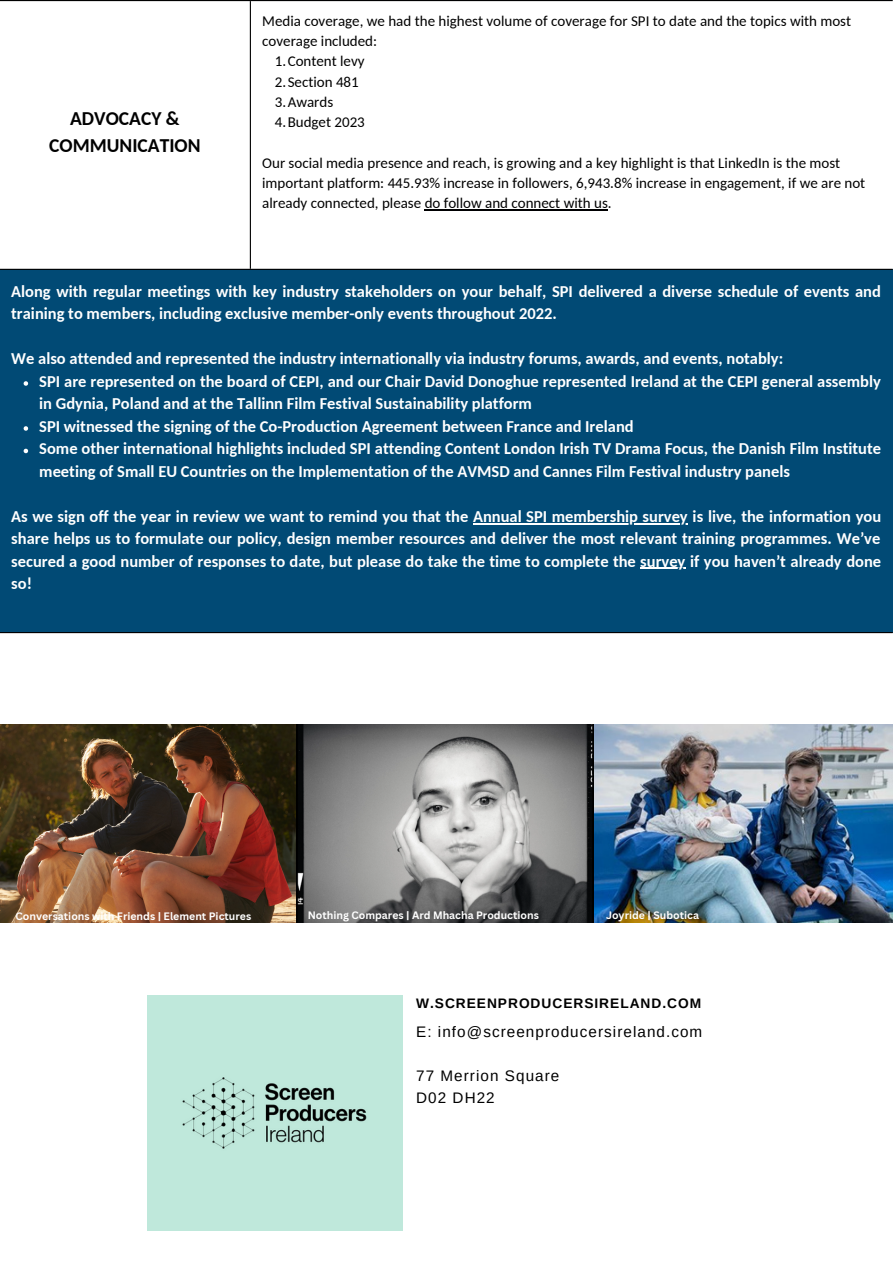
<style>
.page{position:relative;width:893px;height:1264px;background:#fff}
.page>*{position:absolute;margin:0;border:0;box-sizing:border-box;transform-origin:0 0}
.t1{font:700 19.5px/27px "Carlito";color:#000;text-align:center}
.t2{font:700 16.5px/22.5px "Carlito";color:#fff}
.t3{font:15.3px/21.9px "Arimo";letter-spacing:.07em;color:#000}
.t4{font:15px/20.2px "Carlito";color:#000001}
.t5{font:700 13.8px "Arimo";letter-spacing:.07em;color:#000}
.t6{font:700 10.5px "Canva Sans";color:#fff}
</style>
<div class="page">
<div style="left:0;top:269px;width:892px;height:364px;background:#014a75"></div>
<hr style="left:424px;top:209px;width:184px;height:1px;background:#000001">
<svg style="left:24px;top:381px;width:4px;height:5px"></svg>
<svg style="left:24px;top:426px;width:4px;height:5px"></svg>
<svg style="left:24px;top:448px;width:4px;height:5px"></svg>
<hr style="left:473px;top:523px;width:214px;height:1px;background:#fff">
<hr style="left:640px;top:568px;width:45px;height:1px;background:#fff">
<hr style="left:250px;top:1px;width:1px;height:268px;background:#000">
<hr style="left:0;top:0;width:251px;height:1px;background:#000">
<hr style="left:0;top:269px;width:251px;height:1px;background:#000">
<hr style="left:251px;top:0;width:641px;height:1px;background:#000001">
<hr style="left:251px;top:269px;width:641px;height:1px;background:#000001">
<hr style="left:0;top:632px;width:892px;height:1px;background:#000001">
<div style="left:148px;top:995px;width:254px;height:235px;background:#bfe8db"></div>
<img style="left:0;top:724px;width:892px;height:198px">
<p class="t1" style="left:49px;top:106px;width:153px">ADVOCACY &amp;<br>COMMUNICATION</p>
<p class="t4" style="left:262px;top:12px;width:590px">Media coverage, we had the highest volume of coverage for SPI to date and the topics with most coverage included:</p>
<p class="t4" style="left:275px;top:52px;width:92px">1.Content levy<br>2.Section 481<br>3.Awards<br>4.Budget 2023</p>
<p class="t4" style="left:262px;top:154px;width:604px">Our social media presence and reach, is growing and a key highlight is that LinkedIn is the most important platform: 445.93% increase in followers, 6,943.8% increase in engagement, if we are not already connected, please do follow and connect with us.</p>
<p class="t2" style="left:11px;top:281px;width:871px">Along with regular meetings with key industry stakeholders on your behalf, SPI delivered a diverse schedule of events and training to members, including exclusive member-only events throughout 2022.</p>
<p class="t2" style="left:11px;top:349px;width:773px">We also attended and represented the industry internationally via industry forums, awards, and events, notably:</p>
<p class="t2" style="left:39px;top:371px;width:843px">SPI are represented on the board of CEPI, and our Chair David Donoghue represented Ireland at the CEPI general assembly in Gdynia, Poland and at the Tallinn Film Festival Sustainability platform<br>SPI witnessed the signing of the Co-Production Agreement between France and Ireland<br>Some other international highlights included SPI attending Content London Irish TV Drama Focus, the Danish Film Institute meeting of Small EU Countries on the Implementation of the AVMSD and Cannes Film Festival industry panels</p>
<p class="t2" style="left:11px;top:506px;width:871px;text-align:justify">As we sign off the year in review we want to remind you that the Annual SPI membership survey is live, the information you share helps us to formulate our policy, design member resources and deliver the most relevant training programmes. We’ve secured a good number of responses to date, but please do take the time to complete the survey if you haven’t already done so!</p>
<p class="t6" style="left:16px;top:908px;width:237px">Conversations with Friends | Element Pictures</p>
<p class="t6" style="left:308px;top:907px;width:233px">Nothing Compares | Ard Mhacha Productions</p>
<p class="t6" style="left:606px;top:908px;width:94px">Joyride | Subotica</p>
<p class="t5" style="left:416px;top:995px;width:286px">W.SCREENPRODUCERSIRELAND.COM</p>
<p class="t3" style="left:416px;top:1020px;width:288px">E: info@screenproducersireland.com</p>
<p class="t3" style="left:416px;top:1064px;width:145px">77 Merrion Square<br>D02 DH22</p>
</div>
